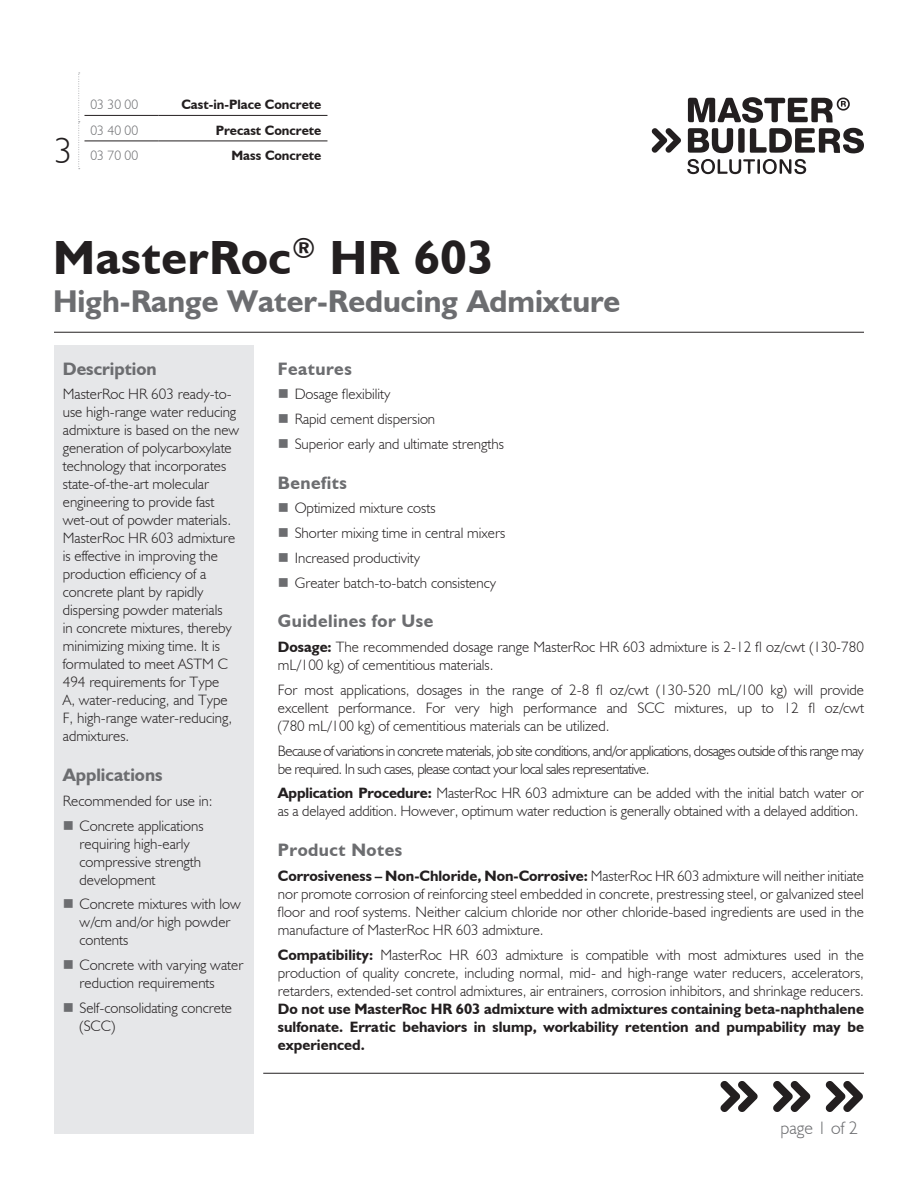
<style>
.page{position:relative;width:918px;height:1188px;background:#fff}
.page>*{position:absolute;margin:0;border:0;box-sizing:border-box;transform-origin:0 0}
.Product_Name{font:700 48px "Humanist 521 BT";letter-spacing:.015em;color:#231f20}
.Large_Numbers_-_Left{font:300 36px "Humanist 521 BT";color:#231f20}
.Gray_Descriptor_Subh{font:700 31.5px "Humanist 521 BT";color:#6c6d70}
.Section_Header{font:700 18px "Humanist 521 BT";letter-spacing:.025em;color:#6c6d70}
.Section_Header-2{font:700 18px "Humanist 521 BT";color:#6c6d70}
.Page_x_of_x{font:300 18px "Humanist 521 BT";color:#6c6d70}
.Body_with_BOLD_INTRO{font:300 15px/18px "Humanist 521 BT";color:#231f20}
.Pg__1_Left_Column_Bo{font:300 15px/18px "Humanist 521 BT";color:#231f20}
.Body{font:300 15px/18px "Humanist 521 BT";letter-spacing:-.04em;color:#231f20;text-align:justify}
.Body-2{font:300 15px "Humanist 521 BT";color:#231f20}
.Bold_Description_-_R{font:700 13.5px "Humanist 521 BT";color:#231f20}
.Middle_Numbers_-_Gra{font:300 13.5px "Humanist 521 BT";color:#6c6d70}
.s1{font-weight:700}
</style>
<div class="page">
<hr style="left:54px;top:332px;width:810px;height:1px;background:#231f20">
<div style="left:54px;top:346px;width:200px;height:788px;background:#e6e7e9"></div>
<hr style="left:263px;top:1073px;width:601px;height:1px;background:#231f20">
<svg style="left:78px;top:73px;width:2px;height:96px"></svg>
<hr style="left:84px;top:115px;width:75px;height:1px;background:#231f20">
<hr style="left:159px;top:115px;width:168px;height:1px;background:#231f20">
<hr style="left:84px;top:141px;width:75px;height:1px;background:#231f20">
<hr style="left:159px;top:141px;width:168px;height:1px;background:#231f20">
<svg style="left:687px;top:159px;width:119px;height:15px"></svg>
<svg style="left:652px;top:128px;width:29px;height:25px"></svg>
<svg style="left:688px;top:97px;width:176px;height:56px"></svg>
<svg style="left:720px;top:1081px;width:38px;height:31px"></svg>
<svg style="left:773px;top:1081px;width:37px;height:31px"></svg>
<svg style="left:826px;top:1081px;width:37px;height:31px"></svg>
<p class="Large_Numbers_-_Left" style="left:55px;top:128px;width:20px">3</p>
<p class="Middle_Numbers_-_Gra" style="left:90px;top:96px;width:49px">03 30 00</p>
<p class="Bold_Description_-_R" style="left:181px;top:96px;width:142px">Cast-in-Place Concrete</p>
<p class="Middle_Numbers_-_Gra" style="left:90px;top:122px;width:49px">03 40 00</p>
<p class="Bold_Description_-_R" style="left:216px;top:122px;width:107px">Precast Concrete</p>
<p class="Middle_Numbers_-_Gra" style="left:90px;top:147px;width:49px">03 70 00</p>
<p class="Bold_Description_-_R" style="left:231px;top:147px;width:92px">Mass Concrete</p>
<p class="Product_Name" style="left:53px;top:228px;width:442px">MasterRoc<sup>®</sup> HR 603</p>
<p class="Gray_Descriptor_Subh" style="left:53px;top:282px;width:569px">High-Range Water-Reducing Admixture</p>
<p class="Section_Header-2" style="left:63px;top:357px;width:95px">Description</p>
<p class="Pg__1_Left_Column_Bo" style="left:63px;top:385px;width:178px">MasterRoc HR 603 ready-to&shy;use high-range water reducing admixture is based on the new generation of polycarboxylate technology that incorporates state-of-the-art molecular engineering to provide fast wet-out of powder materials.<br>MasterRoc HR 603 admixture is effective in improving the production efficiency of a concrete plant by rapidly dispersing powder materials<br>in concrete mixtures, thereby minimizing mixing time. It is formulated to meet ASTM C<br>494 requirements for Type<br>A, water-reducing, and Type<br>F, high-range water-reducing, admixtures.</p>
<p class="Section_Header-2" style="left:63px;top:764px;width:101px">Applications</p>
<p class="Body-2" style="left:63px;top:792px;width:151px">Recommended for use in:</p>
<p class="Pg__1_Left_Column_Bo" style="left:80px;top:816px;width:125px">Concrete applications requiring high-early compressive strength development</p>
<p class="Pg__1_Left_Column_Bo" style="left:80px;top:895px;width:163px">Concrete mixtures with low w/cm and/or high powder contents</p>
<p class="Pg__1_Left_Column_Bo" style="left:80px;top:956px;width:165px">Concrete with varying water reduction requirements</p>
<p class="Pg__1_Left_Column_Bo" style="left:80px;top:998px;width:154px">Self-consolidating concrete (SCC)</p>
<p class="Section_Header" style="left:278px;top:357px;width:75px">Features</p>
<p class="Pg__1_Left_Column_Bo" style="left:295px;top:385px;width:97px">Dosage flexibility</p>
<p class="Pg__1_Left_Column_Bo" style="left:295px;top:410px;width:142px">Rapid cement dispersion</p>
<p class="Pg__1_Left_Column_Bo" style="left:295px;top:434px;width:211px">Superior early and ultimate strengths</p>
<p class="Section_Header" style="left:278px;top:471px;width:70px">Benefits</p>
<p class="Pg__1_Left_Column_Bo" style="left:295px;top:499px;width:142px">Optimized mixture costs</p>
<p class="Pg__1_Left_Column_Bo" style="left:295px;top:524px;width:212px">Shorter mixing time in central mixers</p>
<p class="Pg__1_Left_Column_Bo" style="left:295px;top:548px;width:127px">Increased productivity</p>
<p class="Pg__1_Left_Column_Bo" style="left:295px;top:573px;width:203px">Greater batch-to-batch consistency</p>
<p class="Section_Header" style="left:278px;top:610px;width:157px">Guidelines for Use</p>
<p class="Body_with_BOLD_INTRO" style="left:278px;top:638px;width:588px"><span class="s1">Dosage:</span> The recommended dosage range MasterRoc HR 603 admixture is 2-12 fl oz/cwt (130-780 mL/100 kg) of cementitious materials.</p>
<p class="Body" style="left:278px;top:680px;width:588px">For most applications, dosages in the range of 2-8 fl oz/cwt (130-520 mL/100 kg) will provide excellent performance. For very high performance and SCC mixtures, up to 12 fl oz/cwt (780 mL/100 kg) of cementitious materials can be utilized.</p>
<p class="Body" style="left:278px;top:741px;width:588px">Because of variations in concrete materials, job site conditions, and/or applications, dosages outside of this range may be required. In such cases, please contact your local sales representative.</p>
<p class="Body_with_BOLD_INTRO" style="left:278px;top:784px;width:588px"><span class="s1">Application Procedure:</span> MasterRoc HR 603 admixture can be added with the initial batch water or as a delayed addition. However, optimum water reduction is generally obtained with a delayed addition.</p>
<p class="Section_Header" style="left:278px;top:839px;width:126px">Product Notes</p>
<p class="Body_with_BOLD_INTRO" style="left:278px;top:866px;width:588px;text-align:justify"><span class="s1">Corrosiveness – Non-Chloride, Non-Corrosive:</span> MasterRoc HR 603 admixture will neither initiate nor promote corrosion of reinforcing steel embedded in concrete, prestressing steel, or galvanized steel floor and roof systems. Neither calcium chloride nor other chloride-based ingredients are used in the manufacture of MasterRoc HR 603 admixture.</p>
<p class="Body_with_BOLD_INTRO" style="left:278px;top:945px;width:588px;text-align:justify"><span class="s1">Compatibility:</span> MasterRoc HR 603 admixture is compatible with most admixtures used in the production of quality concrete, including normal, mid- and high-range water reducers, accelerators, retarders, extended-set control admixtures, air entrainers, corrosion inhibitors, and shrinkage reducers.<br><span class="s1">Do not use MasterRoc HR 603 admixture with admixtures containing beta-naphthalene sulfonate. Erratic behaviors in slump, workability retention and pumpability may be experienced.</span></p>
<p class="Page_x_of_x" style="left:781px;top:1117px;width:79px">page 1 of 2</p>
</div>
